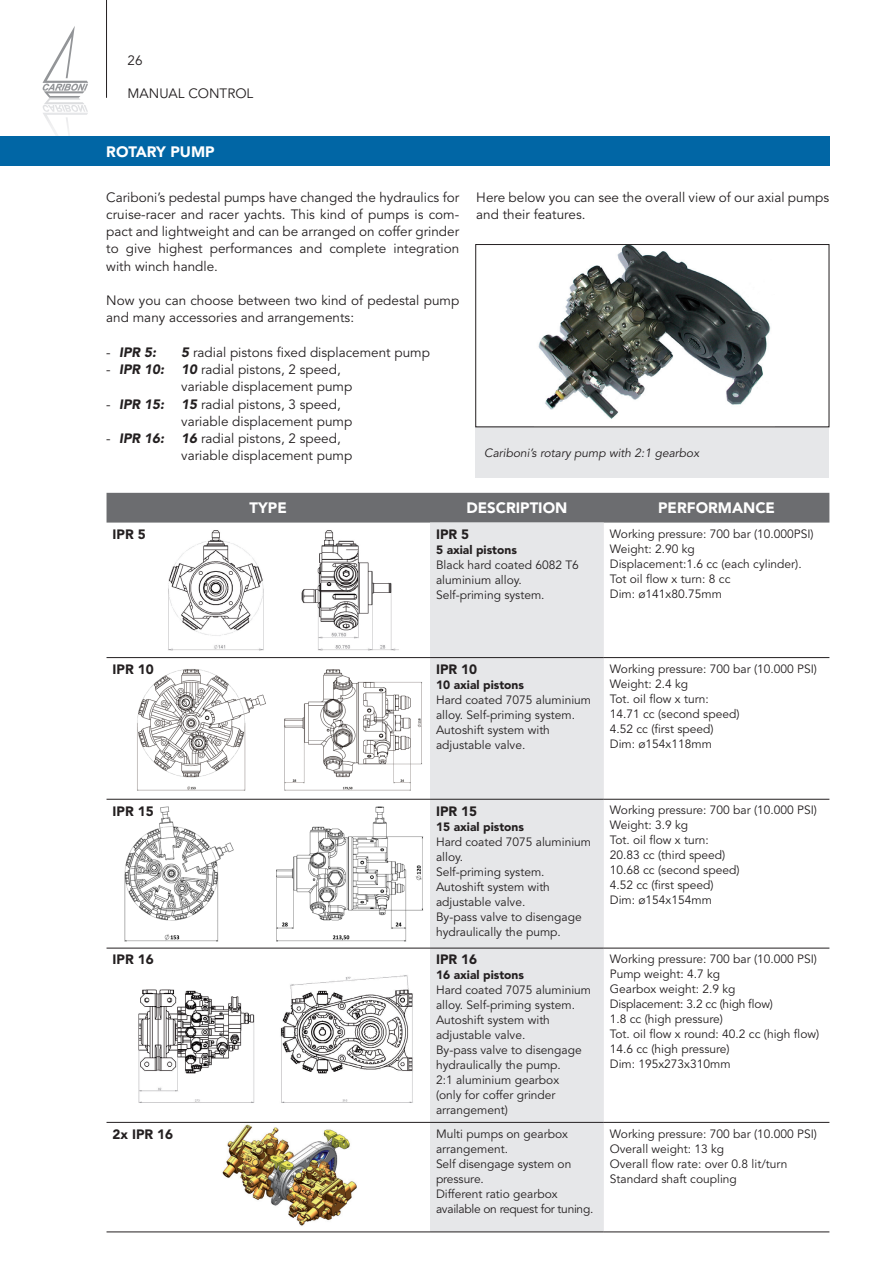
<style>
.page{position:relative;width:893px;height:1263px;background:#fff}
.page>*{position:absolute;margin:0;border:0;box-sizing:border-box;transform-origin:0 0}
.t1{font:900 15px "Avenir";color:#fff}
.t2{font:13.5px/17.2px "Avenir";color:#231f20}
.bold_tabella{font:900 13.5px "Avenir";color:#231f20}
.t3{font:italic 900 13.5px "Avenir";color:#231f20}
.txt_tabella{font:12px/15px "Avenir";color:#231f20}
.t4{font:900 12px "Avenir";color:#231f20}
.txt_tabella-2{font:12px/15px "Avenir";letter-spacing:-.025em;color:#231f20}
.DIDA_immagini{font:italic 12px "Avenir";color:#231f20}
.txt_tabella-3{font:12px "Avenir";letter-spacing:-.02em;color:#231f20}
.s1{font-weight:400;font-style:normal}
.s2{font-weight:900;font-style:italic}
</style>
<div class="page">
<hr style="left:106px;top:0;width:1px;height:98px;background:#231f20">
<svg style="left:43px;top:26px;width:45px;height:86px"></svg>
<img style="left:137px;top:669px;width:285px;height:122px">
<img style="left:124px;top:806px;width:300px;height:136px">
<img style="left:138px;top:975px;width:275px;height:128px">
<img style="left:222px;top:1124px;width:135px;height:102px">
<div style="left:0;top:136px;width:829px;height:30px;background:#0166a5"></div>
<div style="left:476px;top:427px;width:353px;height:51px;background:#e6e7e9"></div>
<div style="left:107px;top:493px;width:722px;height:30px;background:#6c6d70"></div>
<div style="left:430px;top:523px;width:174px;height:709px;background:#e6e7e9"></div>
<hr style="left:107px;top:1122px;width:323px;height:1px;background:#231f20">
<hr style="left:430px;top:1122px;width:174px;height:1px;background:#231f20">
<hr style="left:604px;top:1122px;width:225px;height:1px;background:#231f20">
<hr style="left:107px;top:1232px;width:323px;height:1px;background:#231f20">
<hr style="left:430px;top:1232px;width:174px;height:1px;background:#231f20">
<hr style="left:604px;top:1232px;width:225px;height:1px;background:#231f20">
<hr style="left:107px;top:657px;width:323px;height:1px;background:#231f20">
<hr style="left:430px;top:657px;width:174px;height:1px;background:#231f20">
<hr style="left:604px;top:657px;width:225px;height:1px;background:#231f20">
<hr style="left:107px;top:799px;width:323px;height:1px;background:#231f20">
<hr style="left:430px;top:799px;width:174px;height:1px;background:#231f20">
<hr style="left:604px;top:799px;width:225px;height:1px;background:#231f20">
<hr style="left:107px;top:948px;width:323px;height:1px;background:#231f20">
<hr style="left:430px;top:948px;width:174px;height:1px;background:#231f20">
<hr style="left:604px;top:948px;width:225px;height:1px;background:#231f20">
<img style="left:168px;top:530px;width:231px;height:121px">
<img style="left:538px;top:246px;width:233px;height:173px">
<div style="left:475px;top:244px;width:354px;height:183px;border:1px solid #231f20"></div>
<p class="t2" style="left:128px;top:53px;width:17px">26</p>
<p class="t2" style="left:128px;top:85px;width:127px">MANUAL CONTROL</p>
<p class="t1" style="left:106px;top:142px;width:110px">ROTARY PUMP</p>
<p class="t2" style="left:106px;top:189px;width:354px;text-align:justify">Cariboni’s pedestal pumps have changed the hydraulics for cruise-racer and racer yachts. This kind of pumps is com&shy;pact and lightweight and can be arranged on coffer grinder to give highest performances and complete integration with winch handle.</p>
<p class="t2" style="left:106px;top:292px;width:354px">Now you can choose between two kind of pedestal pump and many accessories and arrangements:</p>
<p class="t3" style="left:106px;top:344px;width:51px"><span class="s1">-</span> IPR 5:</p>
<p class="t2" style="left:181px;top:344px;width:250px"><span class="s2">5</span> radial pistons fixed displacement pump</p>
<p class="t3" style="left:106px;top:361px;width:59px"><span class="s1">-</span> IPR 10:</p>
<p class="t2" style="left:181px;top:361px;width:161px"><span class="s2">10</span> radial pistons, 2 speed,</p>
<p class="t2" style="left:181px;top:378px;width:172px">variable displacement pump</p>
<p class="t3" style="left:106px;top:396px;width:59px"><span class="s1">-</span> IPR 15:</p>
<p class="t2" style="left:181px;top:396px;width:161px"><span class="s2">15</span> radial pistons, 3 speed,</p>
<p class="t2" style="left:181px;top:413px;width:172px">variable displacement pump</p>
<p class="t3" style="left:106px;top:430px;width:59px"><span class="s1">-</span> IPR 16:</p>
<p class="t2" style="left:181px;top:430px;width:161px"><span class="s2">16</span> radial pistons, 2 speed,</p>
<p class="t2" style="left:181px;top:447px;width:172px">variable displacement pump</p>
<p class="t2" style="left:476px;top:189px;width:354px">Here below you can see the overall view of our axial pumps and their features.</p>
<p class="DIDA_immagini" style="left:484px;top:446px;width:216px">Cariboni’s rotary pump with 2:1 gearbox</p>
<p class="t1" style="left:250px;top:499px;width:39px">TYPE</p>
<p class="t1" style="left:466px;top:499px;width:103px">DESCRIPTION</p>
<p class="t1" style="left:658px;top:499px;width:118px">PERFORMANCE</p>
<p class="bold_tabella" style="left:113px;top:526px;width:35px">IPR 5</p>
<p class="bold_tabella" style="left:436px;top:526px;width:35px">IPR 5</p>
<p class="t4" style="left:436px;top:542px;width:82px">5 axial pistons</p>
<p class="txt_tabella" style="left:436px;top:557px;width:144px">Black hard coated 6082 T6 aluminium alloy.</p>
<p class="txt_tabella" style="left:436px;top:587px;width:110px">Self-priming system.</p>
<p class="txt_tabella" style="left:610px;top:526px;width:205px">Working pressure: 700 bar (10.000PSI)</p>
<p class="txt_tabella" style="left:610px;top:541px;width:87px">Weight: 2.90 kg</p>
<p class="txt_tabella" style="left:610px;top:556px;width:193px">Displacement:1.6 cc (each cylinder).</p>
<p class="txt_tabella" style="left:610px;top:571px;width:122px">Tot oil flow x turn: 8 cc</p>
<p class="txt_tabella" style="left:610px;top:586px;width:114px">Dim: ø141x80.75mm</p>
<p class="bold_tabella" style="left:113px;top:661px;width:43px">IPR 10</p>
<p class="bold_tabella" style="left:436px;top:661px;width:43px">IPR 10</p>
<p class="t4" style="left:436px;top:677px;width:89px">10 axial pistons</p>
<p class="txt_tabella" style="left:436px;top:692px;width:157px">Hard coated 7075 aluminium alloy. Self-priming system.</p>
<p class="txt_tabella" style="left:436px;top:722px;width:115px">Autoshift system with adjustable valve.</p>
<p class="txt_tabella" style="left:610px;top:661px;width:209px">Working pressure: 700 bar (10.000 PSI)</p>
<p class="txt_tabella" style="left:610px;top:676px;width:80px">Weight: 2.4 kg</p>
<p class="txt_tabella" style="left:610px;top:691px;width:101px">Tot. oil flow x turn:</p>
<p class="txt_tabella" style="left:610px;top:706px;width:131px">14.71 cc (second speed)</p>
<p class="txt_tabella" style="left:610px;top:721px;width:105px">4.52 cc (first speed)</p>
<p class="txt_tabella" style="left:610px;top:736px;width:104px">Dim: ø154x118mm</p>
<p class="bold_tabella" style="left:113px;top:803px;width:43px">IPR 15</p>
<p class="bold_tabella" style="left:436px;top:803px;width:43px">IPR 15</p>
<p class="t4" style="left:436px;top:819px;width:89px">15 axial pistons</p>
<p class="txt_tabella" style="left:436px;top:834px;width:157px">Hard coated 7075 aluminium alloy.</p>
<p class="txt_tabella" style="left:436px;top:864px;width:110px">Self-priming system.</p>
<p class="txt_tabella" style="left:436px;top:879px;width:115px">Autoshift system with adjustable valve.</p>
<p class="txt_tabella" style="left:436px;top:909px;width:147px">By-pass valve to disengage hydraulically the pump.</p>
<p class="bold_tabella" style="left:113px;top:951px;width:43px">IPR 16</p>
<p class="bold_tabella" style="left:436px;top:951px;width:43px">IPR 16</p>
<p class="t4" style="left:436px;top:968px;width:89px">16 axial pistons</p>
<p class="txt_tabella" style="left:436px;top:983px;width:157px">Hard coated 7075 aluminium alloy. Self-priming system.<br>Autoshift system with adjustable valve.</p>
<p class="txt_tabella" style="left:436px;top:1043px;width:147px">By-pass valve to disengage hydraulically the pump.</p>
<p class="txt_tabella" style="left:436px;top:1073px;width:125px">2:1 aluminium gearbox</p>
<p class="txt_tabella" style="left:436px;top:1088px;width:121px">(only for coffer grinder arrangement)</p>
<p class="bold_tabella" style="left:113px;top:1126px;width:62px">2x IPR 16</p>
<p class="txt_tabella" style="left:436px;top:1126px;width:134px">Multi pumps on gearbox arrangement.</p>
<p class="txt_tabella" style="left:436px;top:1156px;width:137px">Self disengage system on pressure.</p>
<p class="txt_tabella-2" style="left:436px;top:1186px;width:159px">Different ratio gearbox available on request for tuning.</p>
<p class="txt_tabella" style="left:610px;top:803px;width:209px">Working pressure: 700 bar (10.000 PSI)</p>
<p class="txt_tabella" style="left:610px;top:818px;width:80px">Weight: 3.9 kg</p>
<p class="txt_tabella" style="left:610px;top:833px;width:101px">Tot. oil flow x turn:</p>
<p class="txt_tabella" style="left:610px;top:848px;width:117px">20.83 cc (third speed)</p>
<p class="txt_tabella" style="left:610px;top:863px;width:131px">10.68 cc (second speed)</p>
<p class="txt_tabella" style="left:610px;top:878px;width:105px">4.52 cc (first speed)</p>
<p class="txt_tabella" style="left:610px;top:893px;width:104px">Dim: ø154x154mm</p>
<p class="txt_tabella" style="left:610px;top:952px;width:209px">Working pressure: 700 bar (10.000 PSI)</p>
<p class="txt_tabella" style="left:610px;top:967px;width:112px">Pump weight: 4.7 kg</p>
<p class="txt_tabella" style="left:610px;top:982px;width:127px">Gearbox weight: 2.9 kg</p>
<p class="txt_tabella-3" style="left:610px;top:997px;width:165px">Displacement: 3.2 cc (high flow)</p>
<p class="txt_tabella" style="left:610px;top:1012px;width:115px">1.8 cc (high pressure)</p>
<p class="txt_tabella" style="left:610px;top:1027px;width:211px">Tot. oil flow x round: 40.2 cc (high flow)</p>
<p class="txt_tabella" style="left:610px;top:1042px;width:121px">14.6 cc (high pressure)</p>
<p class="txt_tabella" style="left:610px;top:1057px;width:122px">Dim: 195x273x310mm</p>
<p class="txt_tabella" style="left:610px;top:1126px;width:209px">Working pressure: 700 bar (10.000 PSI)</p>
<p class="txt_tabella" style="left:610px;top:1141px;width:116px">Overall weight: 13 kg</p>
<p class="txt_tabella" style="left:610px;top:1156px;width:179px">Overall flow rate: over 0.8 lit/turn</p>
<p class="txt_tabella" style="left:610px;top:1171px;width:129px">Standard shaft coupling</p>
</div>
